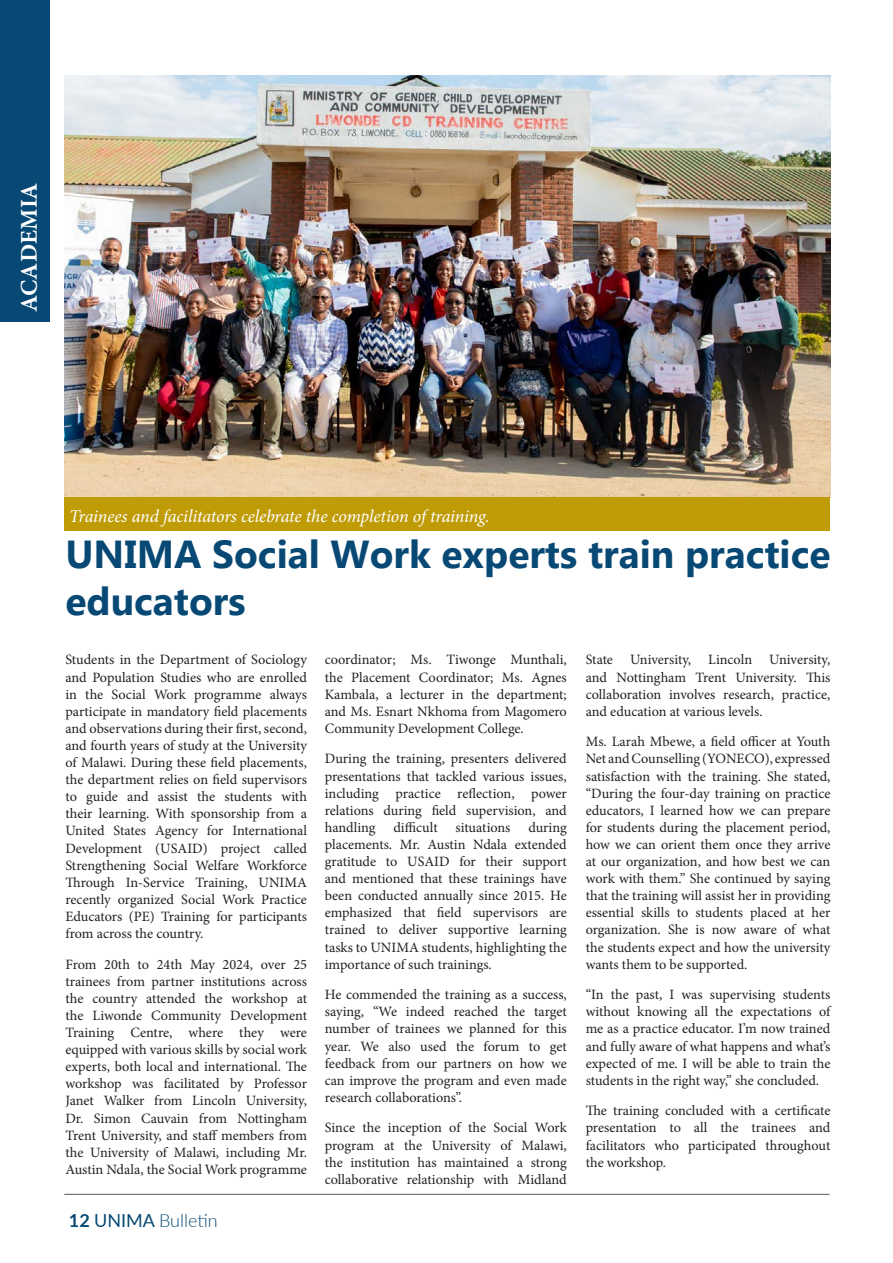
<style>
.page{position:relative;width:893px;height:1263px;background:#fff}
.page>*{position:absolute;margin:0;border:0;box-sizing:border-box;transform-origin:0 0}
.t1{font:700 39px/46.8px "Myanmar Text";color:#074974}
.t2{font:700 24px "Minion Pro";letter-spacing:.01em;color:#fff}
.t3{font:italic 18px "Minion Pro";letter-spacing:-.01em;color:#fff}
.t4{font:300 18px "Lato";color:#074974}
.t5{font:14.25px/17.1px "Minion Pro";color:#231f20;text-align:justify}
.s1{font-weight:700}
.s2{font-weight:400}
</style>
<div class="page">
<hr style="left:64px;top:1194px;width:765px;height:1px;background:#57585a">
<img style="left:64px;top:76px;width:767px;height:421px">
<div style="left:64px;top:497px;width:766px;height:34px;background:#bf9b05"></div>
<div style="left:0;top:0;width:50px;height:321px;background:#074974"></div>
<p class="t2" style="left:12px;top:312px;width:131px;rotate:-90deg">ACADEMIA</p>
<p class="t3" style="left:69px;top:504px;width:422px">Trainees and facilitators celebrate the completion of training.</p>
<p class="t1" style="left:65px;top:531px;width:767px">UNIMA Social Work experts train practice educators</p>
<p class="t5" style="left:65px;top:651px;width:243px">Students in the Department of Sociology and Population Studies who are enrolled in the Social Work programme always participate in mandatory field placements and observations during their first, second, and fourth years of study at the University of Malawi. During these field placements, the department relies on field supervisors to guide and assist the students with their learning. With sponsorship from a United States Agency for International Development (USAID) project called Strengthening Social Welfare Workforce Through In-Service Training, UNIMA recently organized Social Work Practice Educators (PE) Training for participants from across the country.</p>
<p class="t5" style="left:65px;top:955px;width:243px">From 20th to 24th May 2024, over 25 trainees from partner institutions across the country attended the workshop at the Liwonde Community Development Training Centre, where they were equipped with various skills by social work experts, both local and international. The workshop was facilitated by Professor Janet Walker from Lincoln University, Dr. Simon Cauvain from Nottingham Trent University, and staff members from the University of Malawi, including Mr.<br>Austin Ndala, the Social Work programme</p>
<p class="t5" style="left:586px;top:651px;width:246px">State University, Lincoln University, and Nottingham Trent University. This collaboration involves research, practice, and education at various levels.</p>
<p class="t5" style="left:586px;top:733px;width:246px">Ms. Larah Mbewe, a field officer at Youth Net and Counselling (YONECO), expressed satisfaction with the training. She stated, “During the four-day training on practice educators, I learned how we can prepare for students during the placement period, how we can orient them once they arrive at our organization, and how best we can work with them.” She continued by saying that the training will assist her in providing essential skills to students placed at her organization. She is now aware of what the students expect and how the university wants them to be supported.</p>
<p class="t5" style="left:586px;top:986px;width:246px">“In the past, I was supervising students without knowing all the expectations of me as a practice educator. I’m now trained and fully aware of what happens and what’s expected of me. I will be able to train the students in the right way,” she concluded.</p>
<p class="t5" style="left:586px;top:1102px;width:246px">The training concluded with a certificate presentation to all the trainees and facilitators who participated throughout the workshop.</p>
<p class="t5" style="left:325px;top:651px;width:244px">coordinator; Ms. Tiwonge Munthali, the Placement Coordinator; Ms. Agnes Kambala, a lecturer in the department; and Ms. Esnart Nkhoma from Magomero Community Development College.</p>
<p class="t5" style="left:325px;top:750px;width:244px">During the training, presenters delivered presentations that tackled various issues, including practice reflection, power relations during field supervision, and handling</p>
<p class="t5" style="left:393px;top:819px;width:46px">difficult</p>
<p class="t5" style="left:456px;top:819px;width:56px">situations</p>
<p class="t5" style="left:325px;top:819px;width:244px;text-indent:204px">during placements. Mr. Austin Ndala extended gratitude to USAID for their support and mentioned that these trainings have been conducted annually since 2015. He emphasized that field supervisors are trained to deliver supportive learning tasks to UNIMA students, highlighting the importance of such trainings.</p>
<p class="t5" style="left:325px;top:986px;width:244px">He commended the training as a success, saying, “We indeed reached the target number of trainees we planned for this year. We also used the forum to get feedback from our partners on how we can improve the program and even made research collaborations”.</p>
<p class="t5" style="left:325px;top:1119px;width:244px">Since the inception of the Social Work program at the University of Malawi, the institution has maintained a strong collaborative relationship with Midland</p>
<p class="t4" style="left:69px;top:1208px;width:150px"><span class="s1">12</span> <span class="s2">UNIMA</span> Bulletin</p>
</div>
